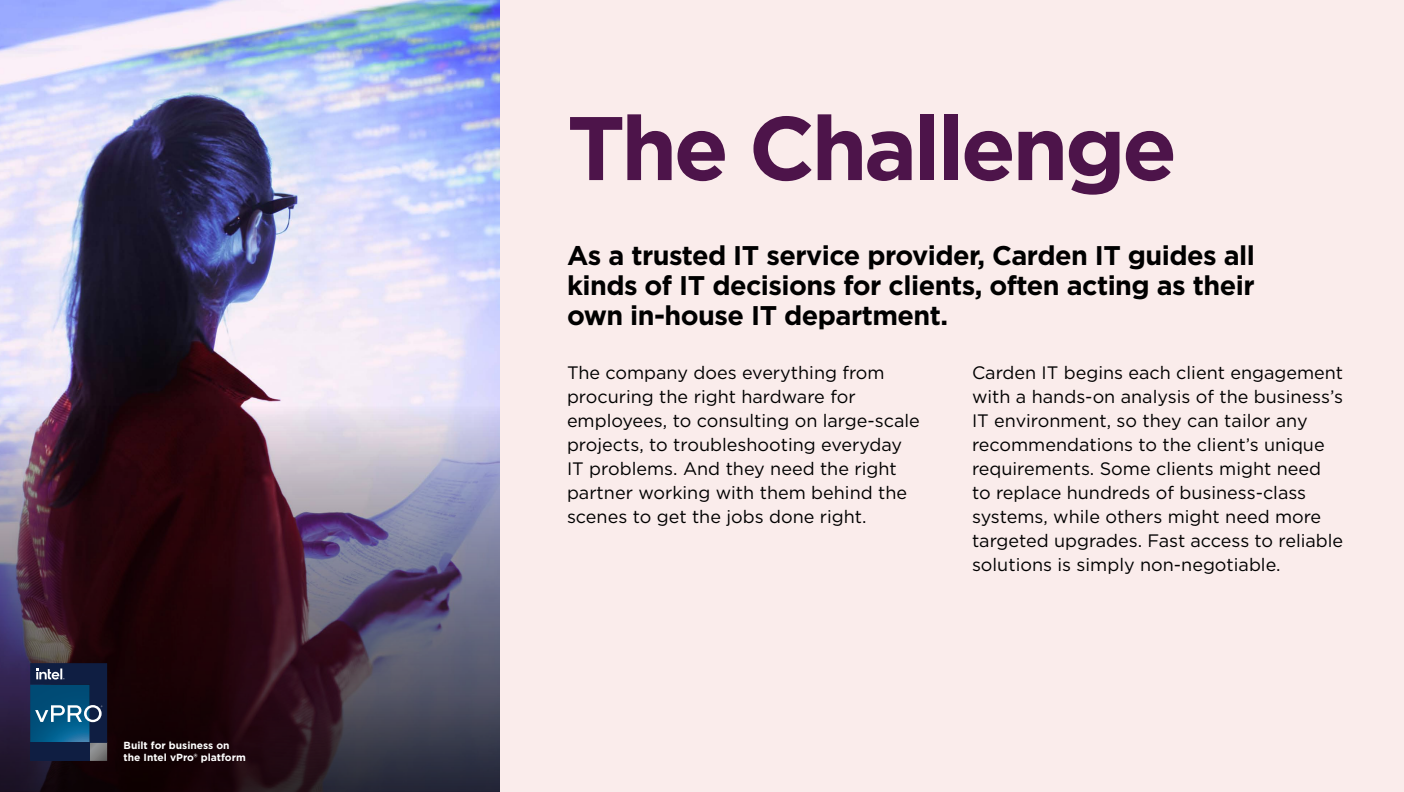
<style>
.page{position:relative;width:1404px;height:792px;background:#faeceb}
.page>*{position:absolute;margin:0;border:0;box-sizing:border-box;transform-origin:0 0}
.t1{font:700 90px "Gotham";letter-spacing:-.04em;color:#4d144a}
.t2{font:700 27px/30px "Gotham";letter-spacing:-.02em;color:#000;text-align:justify}
.t3{font:18px/24px "Gotham";color:#000}
.t4{font:700 10.2px/12.3px "Gotham";color:#fff}
</style>
<div class="page">
<img style="left:0;top:0;width:500px;height:407px">
<img style="left:0;top:407px;width:500px;height:385px">
<svg style="left:30px;top:663px;width:77px;height:98px"></svg>
<p class="t4" style="left:124px;top:739px;width:124px">Built for business on the Intel vPro® platform</p>
<h1 class="t1" style="left:567px;top:88px;width:612px">The Challenge</h1>
<h2 class="t2" style="left:567px;top:240px;width:690px">As a trusted IT service provider, Carden IT guides all kinds of IT decisions for clients, often acting as their own in-house IT department.</h2>
<p class="t3" style="left:567px;top:360px;width:354px">The company does everything from procuring the right hardware for employees, to consulting on large-scale projects, to troubleshooting everyday IT problems. And they need the right partner working with them behind the scenes to get the jobs done right.</p>
<p class="t3" style="left:972px;top:360px;width:373px">Carden IT begins each client engagement with a hands-on analysis of the business’s IT environment, so they can tailor any recommendations to the client’s unique requirements. Some clients might need to replace hundreds of business-class systems, while others might need more targeted upgrades. Fast access to reliable solutions is simply non-negotiable.</p>
</div>
